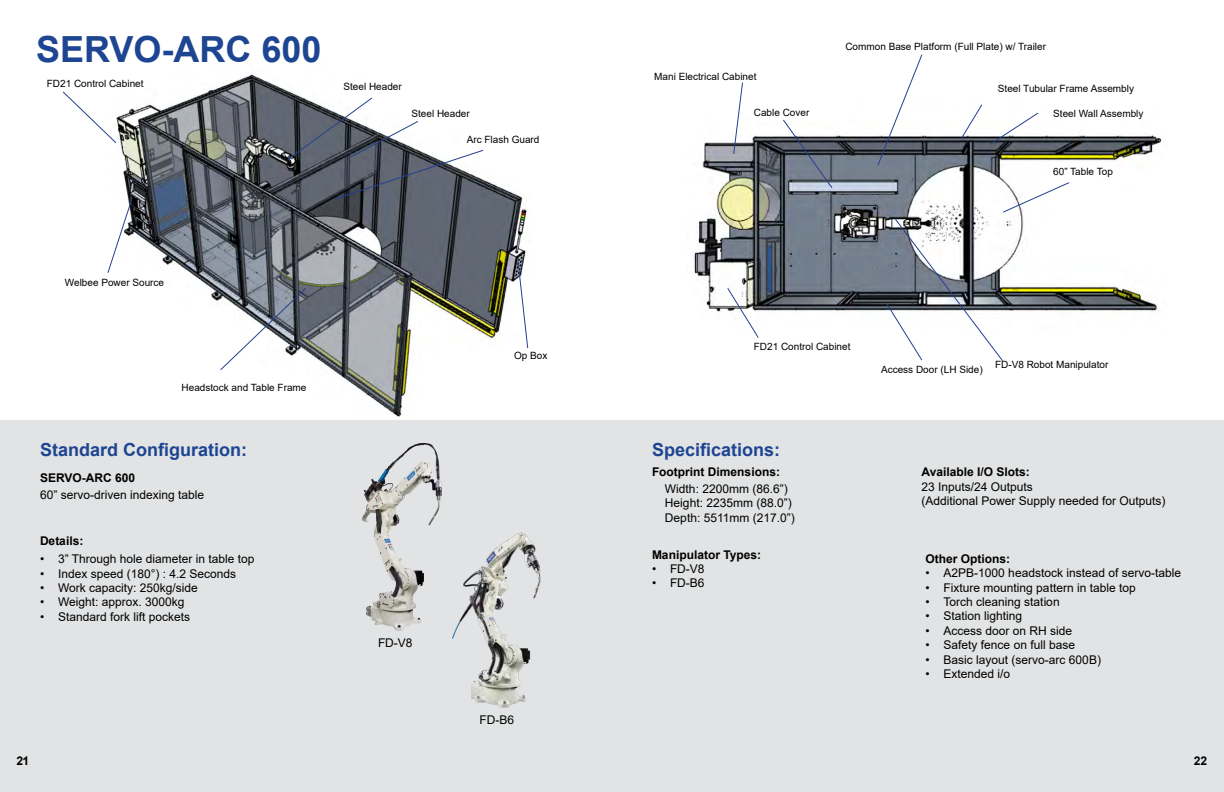
<style>
.page{position:relative;width:1224px;height:792px;background:#fff}
.page>*{position:absolute;margin:0;border:0;box-sizing:border-box;transform-origin:0 0}
.t1{font:700 36px "Arial";color:#1d4592}
.t2{font:700 18px "Arial";color:#1d4592}
.t3{font:12px/14.4px "Arial";color:#000}
.t4{font:700 12px "Arial";color:#000}
.t5{font:10px "Arial";color:#000}
</style>
<div class="page">
<div style="left:0;top:420px;width:1224px;height:372px;background:#e2e3e4"></div>
<img style="left:117px;top:74px;width:410px;height:345px">
<img style="left:694px;top:135px;width:468px;height:177px">
<img style="left:362px;top:443px;width:58px;height:147px">
<img style="left:452px;top:532px;width:89px;height:176px">
<svg style="left:107px;top:198px;width:26px;height:76px"></svg>
<svg style="left:62px;top:91px;width:55px;height:52px"></svg>
<svg style="left:726px;top:287px;width:34px;height:51px"></svg>
<svg style="left:782px;top:119px;width:51px;height:70px"></svg>
<svg style="left:733px;top:82px;width:11px;height:73px"></svg>
<svg style="left:877px;top:54px;width:46px;height:113px"></svg>
<svg style="left:960px;top:104px;width:23px;height:36px"></svg>
<svg style="left:517px;top:258px;width:12px;height:91px"></svg>
<svg style="left:286px;top:97px;width:198px;height:103px"></svg>
<svg style="left:886px;top:181px;width:184px;height:180px"></svg>
<svg style="left:989px;top:112px;width:50px;height:34px"></svg>
<svg style="left:219px;top:287px;width:88px;height:84px"></svg>
<h1 class="t1" style="left:36px;top:24px;width:287px">SERVO-ARC 600</h1>
<p class="t5" style="left:47px;top:76px;width:98px">FD21 Control Cabinet</p>
<p class="t5" style="left:343px;top:79px;width:60px">Steel Header</p>
<p class="t5" style="left:411px;top:107px;width:60px">Steel Header</p>
<p class="t5" style="left:467px;top:132px;width:74px">Arc Flash Guard</p>
<p class="t5" style="left:65px;top:276px;width:101px">Welbee Power Source</p>
<p class="t5" style="left:182px;top:381px;width:126px">Headstock and Table Frame</p>
<h2 class="t2" style="left:40px;top:437px;width:208px">Standard Configuration:</h2>
<p class="t4" style="left:40px;top:470px;width:97px">SERVO-ARC 600</p>
<p class="t3" style="left:40px;top:487px;width:166px">60” servo-driven indexing table</p>
<p class="t4" style="left:40px;top:533px;width:45px">Details:</p>
<p class="t3" style="left:40px;top:552px;width:216px">• 3” Through hole diameter in table top</p>
<p class="t3" style="left:40px;top:566px;width:198px">• Index speed (180°) : 4.2 Seconds</p>
<p class="t3" style="left:40px;top:580px;width:159px">• Work capacity: 250kg/side</p>
<p class="t3" style="left:40px;top:595px;width:146px">• Weight: approx. 3000kg</p>
<p class="t3" style="left:40px;top:609px;width:152px">• Standard fork lift pockets</p>
<p class="t5" style="left:514px;top:349px;width:35px">Op Box</p>
<p class="t3" style="left:378px;top:635px;width:36px">FD-V8</p>
<p class="t3" style="left:480px;top:713px;width:36px">FD-B6</p>
<p class="t5" style="left:654px;top:69px;width:104px">Mani Electrical Cabinet</p>
<p class="t5" style="left:754px;top:105px;width:57px">Cable Cover</p>
<p class="t5" style="left:845px;top:40px;width:202px">Common Base Platform (Full Plate) w/ Trailer</p>
<p class="t5" style="left:998px;top:82px;width:138px">Steel Tubular Frame Assembly</p>
<p class="t5" style="left:1053px;top:107px;width:92px">Steel Wall Assembly</p>
<p class="t5" style="left:1053px;top:165px;width:61px">60” Table Top</p>
<p class="t5" style="left:754px;top:340px;width:98px">FD21 Control Cabinet</p>
<h2 class="t2" style="left:652px;top:437px;width:130px">Specifications:</h2>
<p class="t4" style="left:652px;top:464px;width:130px">Footprint Dimensions:</p>
<p class="t3" style="left:665px;top:482px;width:131px">Width: 2200mm (86.6”)<br>Height: 2235mm (88.0”)<br>Depth: 5511mm (217.0”)</p>
<p class="t4" style="left:652px;top:546px;width:111px">Manipulator Types:</p>
<p class="t3" style="left:652px;top:562px;width:54px">• FD-V8</p>
<p class="t3" style="left:652px;top:576px;width:54px">• FD-B6</p>
<p class="t5" style="left:881px;top:363px;width:103px">Access Door (LH Side)</p>
<p class="t5" style="left:995px;top:358px;width:115px">FD-V8 Robot Manipulator</p>
<p class="t4" style="left:921px;top:464px;width:110px">Available I/O Slots:</p>
<p class="t3" style="left:921px;top:479px;width:246px">23 Inputs/24 Outputs<br>(Additional Power Supply needed for Outputs)</p>
<p class="t4" style="left:926px;top:550px;width:86px">Other Options:</p>
<p class="t3" style="left:926px;top:566px;width:257px">• A2PB-1000 headstock instead of servo-table</p>
<p class="t3" style="left:926px;top:580px;width:212px">• Fixture mounting pattern in table top</p>
<p class="t3" style="left:926px;top:594px;width:136px">• Torch cleaning station</p>
<p class="t3" style="left:926px;top:609px;width:98px">• Station lighting</p>
<p class="t3" style="left:926px;top:623px;width:148px">• Access door on RH side</p>
<p class="t3" style="left:926px;top:638px;width:151px">• Safety fence on full base</p>
<p class="t3" style="left:926px;top:652px;width:177px">• Basic layout (servo-arc 600B)</p>
<p class="t3" style="left:926px;top:666px;width:86px">• Extended i/o</p>
<p class="t4" style="left:16px;top:752px;width:14px">21</p>
<p class="t4" style="left:1194px;top:752px;width:15px">22</p>
</div>
